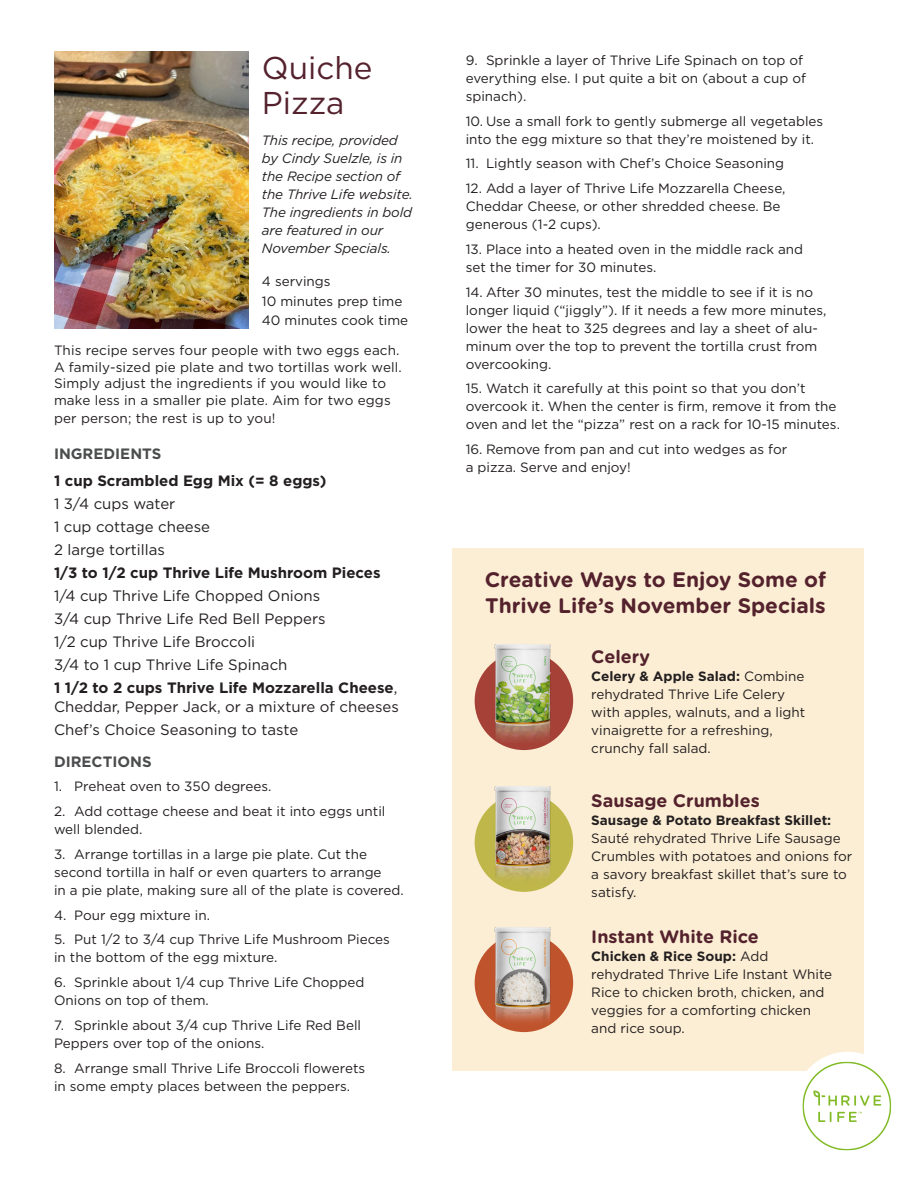
<style>
.page{position:relative;width:918px;height:1188px;background:#fff}
.page>*{position:absolute;margin:0;border:0;box-sizing:border-box;transform-origin:0 0}
.Recipe_Description{font:31.5px/34.5px "Gotham";color:#54222d}
.Tip_Title{font:700 21px/25.5px "Gotham Rounded";color:#54222d}
.Tip_Recipe_Description{font:700 18px "Gotham Rounded";color:#54222d}
.Ingredient_lists{font:15px/19.5px "Gotham";color:#231f20}
.Ingredient_lists-2{font:700 15px "Gotham";color:#231f20}
.Recipe_Headers{font:700 15px "Gotham";color:#4b4c4d}
.Recipe_Description-2{font:13.5px/18px "Gotham";color:#231f20}
.Tip_Recipe_Description-2{font:13.5px/18px "Gotham";color:#231f20}
.Recipe_Description-3{font:italic 13.5px/18px "Gotham";letter-spacing:-.01em;color:#231f20}
.s1{font-weight:700}
</style>
<div class="page">
<div style="left:452px;top:548px;width:412px;height:523px;background:#fceed4"></div>
<div style="left:794px;top:1052px;width:108px;height:108px;background:#fff;border-radius:50%"></div>
<img style="left:54px;top:52px;width:194px;height:276px">
<div style="left:475px;top:652px;width:98px;height:98px;background:#a64138;border-radius:50%"></div>
<div style="left:475px;top:793px;width:98px;height:99px;background:#bfb749;border-radius:50%"></div>
<img style="left:474px;top:927px;width:100px;height:99px">
<img style="left:474px;top:644px;width:100px;height:98px">
<img style="left:474px;top:786px;width:100px;height:99px">
<svg style="left:802px;top:1062px;width:89px;height:88px"></svg>
<p class="Recipe_Description" style="left:262px;top:50px;width:112px">Quiche<br>Pizza</p>
<p class="Recipe_Description-3" style="left:262px;top:131px;width:152px">This recipe, provided by Cindy Suelzle, is in the Recipe section of the Thrive Life website.<br>The ingredients in bold are featured in our<br>November Specials.</p>
<p class="Recipe_Description-2" style="left:262px;top:271px;width:148px;line-height:19.5px">4 servings<br>10 minutes prep time<br>40 minutes cook time</p>
<p class="Recipe_Description-2" style="left:54px;top:342px;width:349px;line-height:16.5px">This recipe serves four people with two eggs each.<br>A family-sized pie plate and two tortillas work well.<br>Simply adjust the ingredients if you would like to make less in a smaller pie plate. Aim for two eggs</p>
<p class="Recipe_Description-2" style="left:54px;top:409px;width:223px">per person; the rest is up to you!</p>
<p class="Recipe_Headers" style="left:54px;top:444px;width:109px">INGREDIENTS</p>
<p class="Ingredient_lists-2" style="left:54px;top:470px;width:274px">1 cup Scrambled Egg Mix (= 8 eggs)</p>
<p class="Ingredient_lists" style="left:54px;top:493px;width:123px">1 3/4 cups water</p>
<p class="Ingredient_lists" style="left:54px;top:516px;width:158px">1 cup cottage cheese</p>
<p class="Ingredient_lists" style="left:54px;top:539px;width:112px">2 large tortillas</p>
<p class="Ingredient_lists-2" style="left:54px;top:562px;width:328px">1/3 to 1/2 cup Thrive Life Mushroom Pieces</p>
<p class="Ingredient_lists" style="left:54px;top:585px;width:268px">1/4 cup Thrive Life Chopped Onions</p>
<p class="Ingredient_lists" style="left:54px;top:608px;width:273px">3/4 cup Thrive Life Red Bell Peppers</p>
<p class="Ingredient_lists" style="left:54px;top:631px;width:203px">1/2 cup Thrive Life Broccoli</p>
<p class="Ingredient_lists" style="left:54px;top:654px;width:235px">3/4 to 1 cup Thrive Life Spinach</p>
<p class="Ingredient_lists" style="left:54px;top:677px;width:346px"><span class="s1">1 1/2 to 2 cups Thrive Life Mozzarella Cheese</span>,<br>Cheddar, Pepper Jack, or a mixture of cheeses</p>
<p class="Ingredient_lists" style="left:54px;top:720px;width:246px">Chef’s Choice Seasoning to taste</p>
<p class="Recipe_Headers" style="left:54px;top:751px;width:99px">DIRECTIONS</p>
<p class="Recipe_Description-2" style="left:54px;top:777px;width:219px">1. Preheat oven to 350 degrees.</p>
<p class="Recipe_Description-2" style="left:54px;top:802px;width:333px">2. Add cottage cheese and beat it into eggs until well blended.</p>
<p class="Recipe_Description-2" style="left:54px;top:845px;width:351px">3. Arrange tortillas in a large pie plate. Cut the second tortilla in half or even quarters to arrange<br>in a pie plate, making sure all of the plate is covered.</p>
<p class="Recipe_Description-2" style="left:54px;top:905px;width:157px">4. Pour egg mixture in.</p>
<p class="Recipe_Description-2" style="left:54px;top:930px;width:337px">5. Put 1/2 to 3/4 cup Thrive Life Mushroom Pieces in the bottom of the egg mixture.</p>
<p class="Recipe_Description-2" style="left:54px;top:973px;width:312px">6. Sprinkle about 1/4 cup Thrive Life Chopped<br>Onions on top of them.</p>
<p class="Recipe_Description-2" style="left:54px;top:1016px;width:309px">7. Sprinkle about 3/4 cup Thrive Life Red Bell<br>Peppers over top of the onions.</p>
<p class="Recipe_Description-2" style="left:54px;top:1058px;width:313px">8. Arrange small Thrive Life Broccoli flowerets in some empty places between the peppers.</p>
<p class="Recipe_Description-2" style="left:466px;top:51px;width:342px">9. Sprinkle a layer of Thrive Life Spinach on top of everything else. I put quite a bit on (about a cup of spinach).</p>
<p class="Recipe_Description-2" style="left:466px;top:111px;width:359px">10. Use a small fork to gently submerge all vegetables into the egg mixture so that they’re moistened by it.</p>
<p class="Recipe_Description-2" style="left:466px;top:154px;width:320px">11. Lightly season with Chef’s Choice Seasoning</p>
<p class="Recipe_Description-2" style="left:466px;top:179px;width:321px">12. Add a layer of Thrive Life Mozzarella Cheese,<br>Cheddar Cheese, or other shredded cheese. Be generous (1-2 cups).</p>
<p class="Recipe_Description-2" style="left:466px;top:240px;width:339px">13. Place into a heated oven in the middle rack and set the timer for 30 minutes.</p>
<p class="Recipe_Description-2" style="left:466px;top:282px;width:362px">14. After 30 minutes, test the middle to see if it is no longer liquid (“jiggly”). If it needs a few more minutes, lower the heat to 325 degrees and lay a sheet of alu&shy;minum over the top to prevent the tortilla crust from overcooking.</p>
<p class="Recipe_Description-2" style="left:466px;top:379px;width:376px">15. Watch it carefully at this point so that you don’t overcook it. When the center is firm, remove it from the oven and let the “pizza” rest on a rack for 10-15 minutes.</p>
<p class="Recipe_Description-2" style="left:466px;top:440px;width:323px">16. Remove from pan and cut into wedges as for a pizza. Serve and enjoy!</p>
<p class="Tip_Title" style="left:485px;top:566px;width:343px">Creative Ways to Enjoy Some of<br>Thrive Life’s November Specials</p>
<p class="Tip_Recipe_Description" style="left:591px;top:643px;width:60px">Celery</p>
<p class="Tip_Recipe_Description-2" style="left:591px;top:667px;width:216px"><span class="s1">Celery &amp; Apple Salad:</span> Combine rehydrated Thrive Life Celery with apples, walnuts, and a light vinaigrette for a refreshing, crunchy fall salad.</p>
<p class="Tip_Recipe_Description" style="left:591px;top:787px;width:170px">Sausage Crumbles</p>
<p class="Tip_Recipe_Description-2" style="left:591px;top:811px;width:263px"><span class="s1">Sausage &amp; Potato Breakfast Skillet:<br></span>Sauté rehydrated Thrive Life Sausage<br>Crumbles with potatoes and onions for a savory breakfast skillet that’s sure to satisfy.</p>
<p class="Tip_Recipe_Description" style="left:591px;top:923px;width:169px">Instant White Rice</p>
<p class="Tip_Recipe_Description-2" style="left:591px;top:947px;width:242px"><span class="s1">Chicken &amp; Rice Soup:</span> Add rehydrated Thrive Life Instant White<br>Rice to chicken broth, chicken, and veggies for a comforting chicken and rice soup.</p>
</div>
